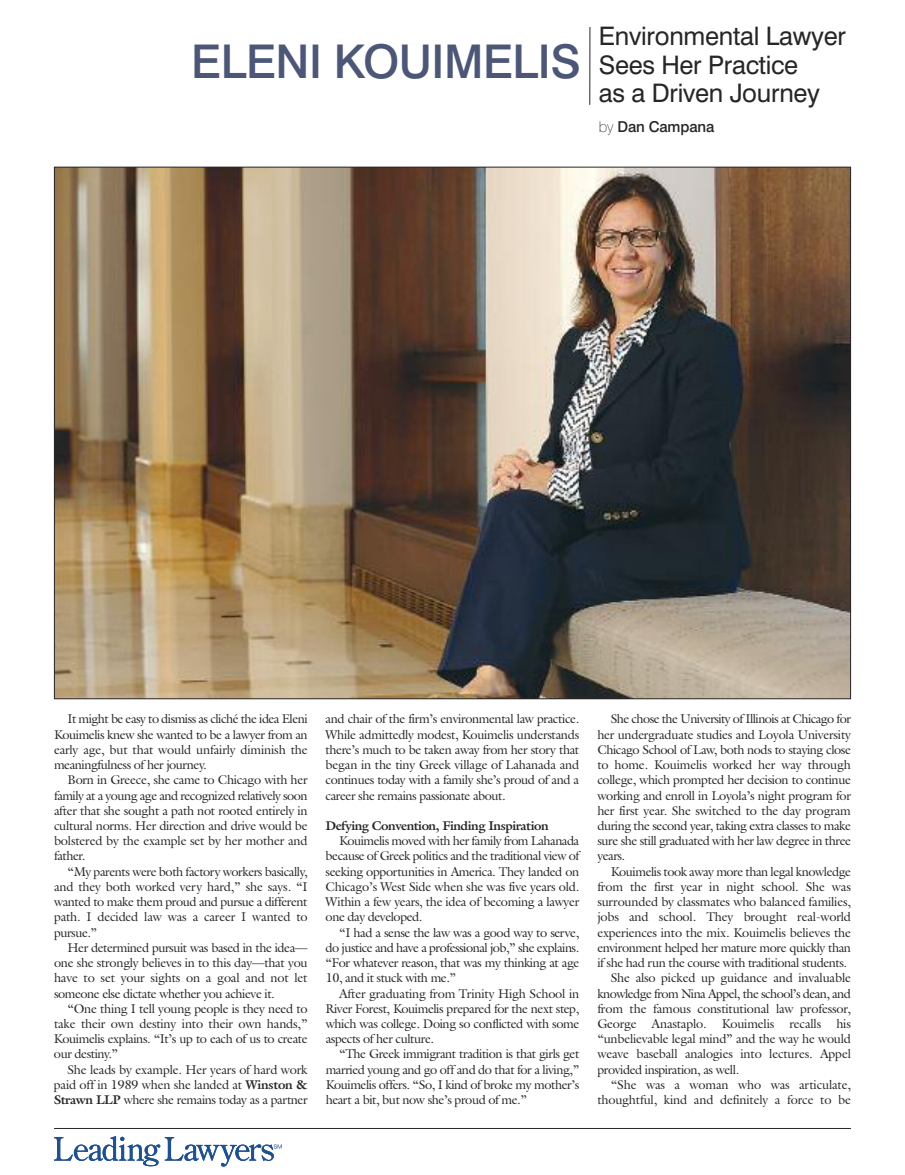
<style>
.page{position:relative;width:905px;height:1175px;background:#fff}
.page>*{position:absolute;margin:0;border:0;box-sizing:border-box;transform-origin:0 0}
.t1{font:500 46.5px "Swiss 721 BT";letter-spacing:-.01em;color:#4c5778}
.t2{font:25.5px/28.5px "Swiss 721 BT";letter-spacing:-.01em;color:#272627}
.t3{font:500 15px "Swiss 721 BT";letter-spacing:-.01em;color:#272627}
.t4{font:12.75px/15.1px "Galliard";letter-spacing:-.025em;color:#272627;text-align:justify}
.t5{font:12.75px "Galliard";letter-spacing:-.045em;color:#272627}
.t6{font:700 12.75px "Galliard";letter-spacing:-.035em;color:#272627}
.s1{font-weight:100}
.s2{font-weight:700}
</style>
<div class="page">
<hr style="left:589px;top:27px;width:1px;height:78px;background:#272627">
<img style="left:56px;top:169px;width:792px;height:528px">
<svg style="left:54px;top:1136px;width:228px;height:30px"></svg>
<hr style="left:54px;top:1128px;width:796px;height:1px;background:#272627">
<h1 class="t1" style="left:191px;top:45px;width:391px">ELENI KOUIMELIS</h1>
<h2 class="t2" style="left:599px;top:24px;width:248px">Environmental Lawyer<br>Sees Her Practice<br>as a Driven Journey</h2>
<p class="t3" style="left:599px;top:121px;width:117px"><span class="s1">by</span> Dan Campana</p>
<p class="t4" style="left:54px;top:711px;width:255px;text-indent:14px">It might be easy to dismiss as cliché the idea Eleni Kouimelis knew she wanted to be a lawyer from an early age, but that would unfairly diminish the meaningfulness of her journey.</p>
<p class="t4" style="left:54px;top:772px;width:255px;text-indent:14px">Born in Greece, she came to Chicago with her family at a young age and recognized relatively soon after that she sought a path not rooted entirely in cultural norms. Her direction and drive would be bolstered by the example set by her mother and father.</p>
<p class="t4" style="left:54px;top:863px;width:255px;text-indent:13px">“My parents were both factory workers basically, and they both worked very hard,” she says. “I wanted to make them proud and pursue a different path. I decided law was a career I wanted to pursue.”</p>
<p class="t4" style="left:54px;top:939px;width:255px;text-indent:14px">Her determined pursuit was based in the idea— one she strongly believes in to this day—that you have to set your sights on a goal and not let someone else dictate whether you achieve it.</p>
<p class="t4" style="left:54px;top:1000px;width:255px;text-indent:14px">“One thing I tell young people is they need to take their own destiny into their own hands,” Kouimelis explains. “It’s up to each of us to create our destiny.”</p>
<p class="t4" style="left:54px;top:1061px;width:255px;text-indent:14px">She leads by example. Her years of hard work paid off in 1989 when she landed at <span class="s2">Winston &amp; Strawn LLP</span> where she remains today as a partner</p>
<p class="t4" style="left:325px;top:711px;width:255px">and chair of the firm’s environmental law practice.<br>While admittedly modest, Kouimelis understands there’s much to be taken away from her story that began in the tiny Greek village of Lahanada and continues today with a family she’s proud of and a career she remains passionate about.</p>
<p class="t6" style="left:325px;top:818px;width:224px">Defying Convention, Finding Inspiration</p>
<p class="t4" style="left:325px;top:833px;width:255px;text-indent:13px">Kouimelis moved with her family from Lahanada because of Greek politics and the traditional view of seeking opportunities in America. They landed on Chicago’s West Side when she was five years old.<br>Within a few years, the idea of becoming a lawyer one day developed.</p>
<p class="t4" style="left:325px;top:924px;width:255px;text-indent:14px">“I had a sense the law was a good way to serve, do justice and have a professional job,” she explains. “For whatever reason, that was my thinking at age 10, and it stuck with me.”</p>
<p class="t4" style="left:325px;top:985px;width:255px;text-indent:14px">After graduating from Trinity High School in River Forest, Kouimelis prepared for the next step, which was college. Doing so conflicted with some aspects of her culture.</p>
<p class="t4" style="left:326px;top:1046px;width:255px;text-indent:13px">“The Greek immigrant tradition is that girls get married young and go off and do that for a living,” Kouimelis offers. “So, I kind of broke my mother’s heart a bit, but now she’s proud of me.”</p>
<p class="t4" style="left:597px;top:711px;width:255px;text-indent:14px">She chose the University of Illinois at Chicago for her undergraduate studies and Loyola University Chicago School of Law, both nods to staying close to home. Kouimelis worked her way through college, which prompted her decision to continue working and enroll in Loyola’s night program for her first year. She switched to the day program during the second year, taking extra classes to make sure she still graduated with her law degree in three years.</p>
<p class="t4" style="left:611px;top:863px;width:241px">Kouimelis took away more than legal knowledge</p>
<p class="t4" style="left:597px;top:879px;width:255px">from the first year in night school. She was</p>
<p class="t4" style="left:597px;top:894px;width:255px">surrounded by classmates who balanced families,</p>
<p class="t4" style="left:597px;top:909px;width:255px">jobs and school. They brought real-world</p>
<p class="t4" style="left:597px;top:924px;width:255px">experiences into the mix. Kouimelis believes the</p>
<p class="t4" style="left:597px;top:939px;width:255px">environment helped her mature more quickly than</p>
<p class="t4" style="left:597px;top:955px;width:251px">if she had run the course with traditional students.</p>
<p class="t4" style="left:611px;top:970px;width:242px">She also picked up guidance and invaluable</p>
<p class="t5" style="left:597px;top:985px;width:255px">knowledge from Nina Appel, the school’s dean, and</p>
<p class="t4" style="left:597px;top:1000px;width:255px">from the famous constitutional law professor,</p>
<p class="t4" style="left:597px;top:1016px;width:255px">George Anastaplo. Kouimelis recalls his</p>
<p class="t4" style="left:597px;top:1031px;width:255px">“unbelievable legal mind” and the way he would</p>
<p class="t4" style="left:597px;top:1046px;width:255px">weave baseball analogies into lectures. Appel</p>
<p class="t4" style="left:597px;top:1061px;width:143px">provided inspiration, as well.</p>
<p class="t4" style="left:611px;top:1076px;width:242px">“She was a woman who was articulate,</p>
<p class="t4" style="left:597px;top:1092px;width:255px">thoughtful, kind and definitely a force to be</p>
</div>
